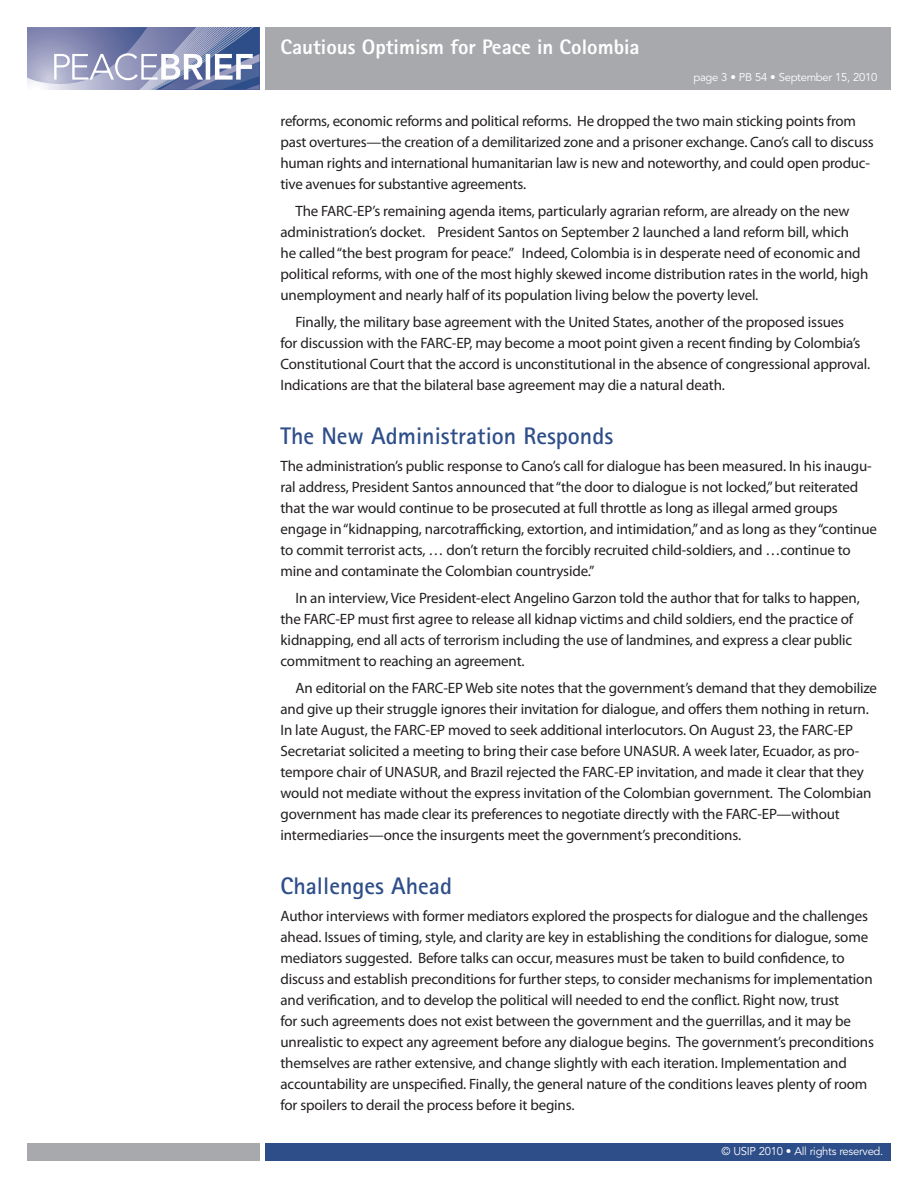
<style>
.page{position:relative;width:918px;height:1188px;background:#fff}
.page>*{position:absolute;margin:0;border:0;box-sizing:border-box;transform-origin:0 0}
.t1{font:700 24px "Rotis Sans Serif";color:#2e4e8a}
.t2{font:800 21px "Rotis Sans Serif";color:#fff}
.t3{font:15px/21px "Myriad Pro";letter-spacing:-.01em;color:#231f20}
.t4{font:11.25px "Avenir LT Std";letter-spacing:-.025em;color:#fff}
</style>
<div class="page">
<div style="left:265px;top:1143px;width:626px;height:18px;background:#2e4e8a"></div>
<div style="left:27px;top:1143px;width:233px;height:18px;background:#a8a9ad"></div>
<div style="left:265px;top:27px;width:626px;height:63px;background:#a8a9ad"></div>
<svg style="left:27px;top:27px;width:233px;height:63px;background:#9199bc"></svg>
<h2 class="t2" style="left:280px;top:34px;width:361px">Cautious Optimism for Peace in Colombia</h2>
<p class="t4" style="left:693px;top:71px;width:185px">page 3 • PB 54 • September 15, 2010</p>
<p class="t3" style="left:280px;top:110px;width:595px">reforms, economic reforms and political reforms. He dropped the two main sticking points from past overtures—the creation of a demilitarized zone and a prisoner exchange. Cano’s call to discuss human rights and international humanitarian law is new and noteworthy, and could open produc&shy;tive avenues for substantive agreements.</p>
<p class="t3" style="left:280px;top:200px;width:589px;text-indent:15px">The FARC-EP’s remaining agenda items, particularly agrarian reform, are already on the new administration’s docket. President Santos on September 2 launched a land reform bill, which he called “the best program for peace.” Indeed, Colombia is in desperate need of economic and political reforms, with one of the most highly skewed income distribution rates in the world, high unemployment and nearly half of its population living below the poverty level.</p>
<p class="t3" style="left:280px;top:311px;width:591px;text-indent:15px">Finally, the military base agreement with the United States, another of the proposed issues<br>for discussion with the FARC-EP, may become a moot point given a recent finding by Colombia’s Constitutional Court that the accord is unconstitutional in the absence of congressional approval.<br>Indications are that the bilateral base agreement may die a natural death.</p>
<h1 class="t1" style="left:280px;top:421px;width:334px">The New Administration Responds</h1>
<p class="t3" style="left:280px;top:455px;width:598px">The administration’s public response to Cano’s call for dialogue has been measured. In his inaugu&shy;ral address, President Santos announced that “the door to dialogue is not locked,” but reiterated that the war would continue to be prosecuted at full throttle as long as illegal armed groups engage in “kidnapping, narcotrafficking, extortion, and intimidation,” and as long as they “continue to commit terrorist acts, … don’t return the forcibly recruited child-soldiers, and …continue to mine and contaminate the Colombian countryside.”</p>
<p class="t3" style="left:280px;top:587px;width:581px;text-indent:15px">In an interview, Vice President-elect Angelino Garzon told the author that for talks to happen, the FARC-EP must first agree to release all kidnap victims and child soldiers, end the practice of kidnapping, end all acts of terrorism including the use of landmines, and express a clear public commitment to reaching an agreement.</p>
<p class="t3" style="left:280px;top:677px;width:598px;text-indent:15px">An editorial on the FARC-EP Web site notes that the government’s demand that they demobilize and give up their struggle ignores their invitation for dialogue, and offers them nothing in return.<br>In late August, the FARC-EP moved to seek additional interlocutors. On August 23, the FARC-EP Secretariat solicited a meeting to bring their case before UNASUR. A week later, Ecuador, as pro&shy;tempore chair of UNASUR, and Brazil rejected the FARC-EP invitation, and made it clear that they would not mediate without the express invitation of the Colombian government. The Colombian government has made clear its preferences to negotiate directly with the FARC-EP—without intermediaries—once the insurgents meet the government’s preconditions.</p>
<h1 class="t1" style="left:280px;top:871px;width:173px">Challenges Ahead</h1>
<p class="t3" style="left:280px;top:905px;width:595px">Author interviews with former mediators explored the prospects for dialogue and the challenges ahead. Issues of timing, style, and clarity are key in establishing the conditions for dialogue, some mediators suggested. Before talks can occur, measures must be taken to build confidence, to discuss and establish preconditions for further steps, to consider mechanisms for implementation and verification, and to develop the political will needed to end the conflict. Right now, trust<br>for such agreements does not exist between the government and the guerrillas, and it may be unrealistic to expect any agreement before any dialogue begins. The government’s preconditions themselves are rather extensive, and change slightly with each iteration. Implementation and accountability are unspecified. Finally, the general nature of the conditions leaves plenty of room for spoilers to derail the process before it begins.</p>
<p class="t4" style="left:722px;top:1145px;width:163px">© USIP 2010 • All rights reserved.</p>
</div>
